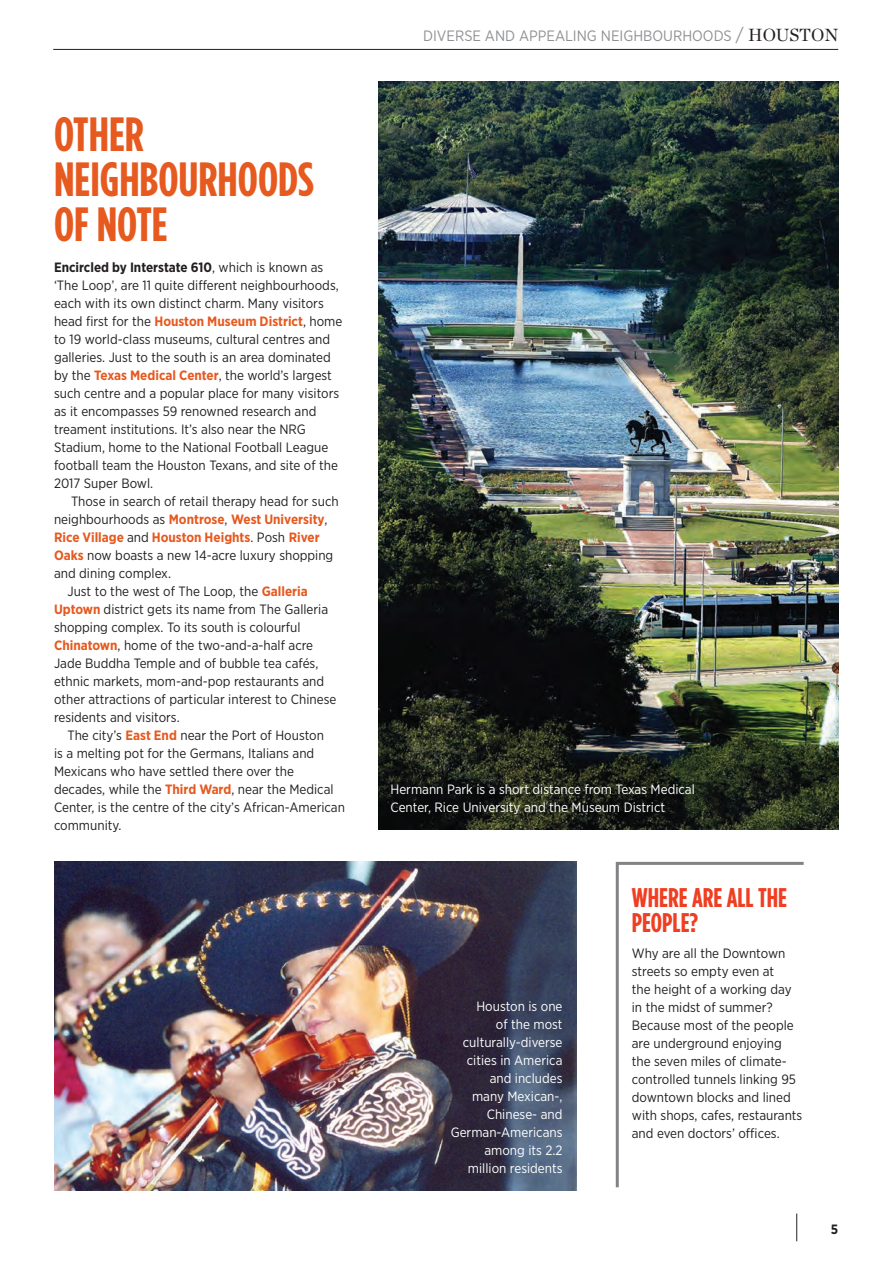
<style>
.page{position:relative;width:893px;height:1263px;background:#fff}
.page>*{position:absolute;margin:0;border:0;box-sizing:border-box;transform-origin:0 0}
.t1{font:700 48px/45px "Gotham Condensed";color:#e6591f}
.t2{font:700 27px/25.5px "Gotham Condensed";color:#ef3e22}
.t3{font:15px "Gotham Narrow";color:#8f9194}
.t4{font:13.5px/18px "Gotham Narrow";color:#231f20}
.t5{font:13.5px/18px "Gotham Narrow";color:#fff}
.t6{font:700 13.5px "Gotham Narrow";color:#231f20}
.s1{font-weight:700}
.s2{font-weight:700;color:#e6591f}
.s3{font-size:18px}
.s4{font-family:"Chronicle Deck";font-size:18px;color:#231f20}
</style>
<div class="page">
<svg style="left:796px;top:1213px;width:1px;height:28px"></svg>
<hr style="left:53px;top:49px;width:785px;height:1px;background:#231f20">
<svg style="left:615px;top:861px;width:189px;height:327px"></svg>
<img style="left:378px;top:81px;width:460px;height:748px">
<img style="left:54px;top:862px;width:522px;height:329px">
<p class="t1" style="left:54px;top:112px;width:261px">OTHER<br>NEIGHBOURHOODS<br>OF NOTE</p>
<p class="t4" style="left:54px;top:258px;width:290px"><span class="s1">Encircled by Interstate 610</span>, which is known as ‘The Loop’, are 11 quite different neighbourhoods, each with its own distinct charm. Many visitors head first for the <span class="s2">Houston Museum District</span>, home to 19 world-class museums, cultural centres and galleries. Just to the south is an area dominated by the <span class="s2">Texas Medical Center</span>, the world’s largest such centre and a popular place for many visitors as it encompasses 59 renowned research and treament institutions. It’s also near the NRG Stadium, home to the National Football League football team the Houston Texans, and site of the 2017 Super Bowl.</p>
<p class="t4" style="left:54px;top:492px;width:286px;text-indent:17px">Those in search of retail therapy head for such neighbourhoods as <span class="s2">Montrose</span>, <span class="s2">West University</span>, <span class="s2">Rice Village</span> and <span class="s2">Houston Heights</span>. Posh <span class="s2">River Oaks</span> now boasts a new 14-acre luxury shopping and dining complex.</p>
<p class="t4" style="left:54px;top:582px;width:284px;text-indent:14px">Just to the west of The Loop, the <span class="s2">Galleria Uptown</span> district gets its name from The Galleria shopping complex. To its south is colourful <span class="s2">Chinatown</span>, home of the two-and-a-half acre Jade Buddha Temple and of bubble tea cafés, ethnic markets, mom-and-pop restaurants and other attractions of particular interest to Chinese residents and visitors.</p>
<p class="t4" style="left:54px;top:726px;width:292px;text-indent:14px">The city’s <span class="s2">East End</span> near the Port of Houston<br>is a melting pot for the Germans, Italians and Mexicans who have settled there over the decades, while the <span class="s2">Third Ward</span>, near the Medical Center, is the centre of the city’s African-American community.</p>
<p class="t3" style="left:423px;top:26px;width:417px">DIVERSE AND APPEALING NEIGHBOURHOODS <span class="s3">/</span> <span class="s4">HOUSTON</span></p>
<p class="t5" style="left:391px;top:780px;width:306px">Hermann Park is a short distance from Texas Medical<br>Center, Rice University and the Museum District</p>
<p class="t5" style="left:451px;top:997px;width:113px;text-align:right">Houston is one<br>of the most culturally-diverse cities in America and includes<br>many Mexican-,<br>Chinese- and<br>German-Americans among its 2.2 million residents</p>
<p class="t2" style="left:632px;top:884px;width:157px">WHERE ARE ALL THE<br>PEOPLE?</p>
<p class="t4" style="left:632px;top:944px;width:172px">Why are all the Downtown streets so empty even at<br>the height of a working day in the midst of summer?<br>Because most of the people are underground enjoying the seven miles of climate&shy;controlled tunnels linking 95 downtown blocks and lined with shops, cafes, restaurants and even doctors’ offices.</p>
<p class="t6" style="left:831px;top:1220px;width:9px">5</p>
</div>
